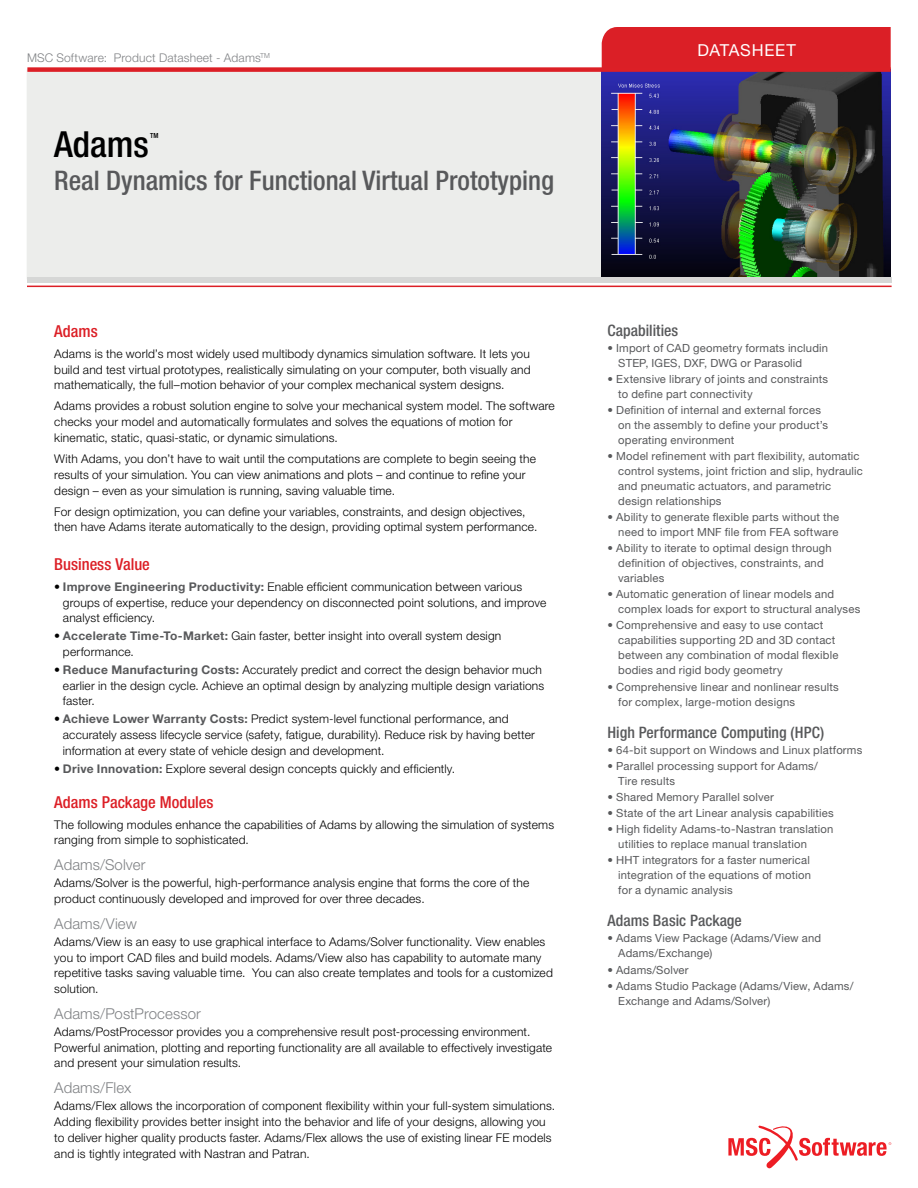
<style>
.page{position:relative;width:918px;height:1188px;background:#fff}
.page>*{position:absolute;margin:0;border:0;box-sizing:border-box;transform-origin:0 0}
.t1{font:500 condensed 36px "Helvetica Neue LT Pro";color:#000}
.t2{font:500 condensed 27px "Helvetica Neue LT Pro";color:#58595b}
.t3{font:500 condensed 16.5px "Helvetica Neue LT Pro";color:#dc1f26}
.t4{font:16.5px "Helvetica Neue LT Pro";letter-spacing:.04em;color:#fff}
.t5{font:500 condensed 15.75px "Helvetica Neue LT Pro";letter-spacing:.005em;color:#58595b}
.t6{font:300 15px "Helvetica Neue LT Pro";letter-spacing:.005em;color:#808285}
.t7{font:300 12px/15.8px "Helvetica Neue LT Pro";letter-spacing:.015em;color:#000}
.t8{font:300 12px "Helvetica Neue LT Pro";letter-spacing:.015em;color:#808285}
.t9{font:11.25px/15px "Helvetica Neue LT Pro";letter-spacing:.015em;color:#58595b}
.t10{font:500 condensed 7.05px "Helvetica Neue LT Pro";color:#000}
.s1{font-weight:700;color:#58595b}
</style>
<div class="page">
<svg style="left:728px;top:1125px;width:163px;height:44px"></svg>
<div style="left:602px;top:27px;width:289px;height:40px;background:#db1f26"></div>
<div style="left:27px;top:70px;width:862px;height:209px;background:#ecedeb;border:1px solid #ecedeb"></div>
<img style="left:602px;top:72px;width:288px;height:206px">
<div style="left:27px;top:278px;width:864px;height:5px;background:#d6d7d6"></div>
<hr style="left:27px;top:286px;width:865px;height:1px;background:#dc1f26">
<div style="left:27px;top:67px;width:864px;height:5px;background:#dc1f26"></div>
<p class="t8" style="left:27px;top:50px;width:245px">MSC Software: Product Datasheet - Adams<sup>TM</sup></p>
<h1 class="t1" style="left:54px;top:123px;width:96px">Adams</h1>
<h2 class="t2" style="left:54px;top:164px;width:501px">Real Dynamics for Functional Virtual Prototyping</h2>
<p class="t10" style="left:150px;top:131px;width:10px">TM</p>
<h3 class="t3" style="left:54px;top:321px;width:45px">Adams</h3>
<p class="t7" style="left:54px;top:345px;width:478px;text-align:justify">Adams is the world’s most widely used multibody dynamics simulation software. It lets you build and test virtual prototypes, realistically simulating on your computer, both visually and mathematically, the full–motion behavior of your complex mechanical system designs.</p>
<p class="t7" style="left:54px;top:398px;width:502px">Adams provides a robust solution engine to solve your mechanical system model. The software checks your model and automatically formulates and solves the equations of motion for kinematic, static, quasi-static, or dynamic simulations.</p>
<p class="t7" style="left:54px;top:451px;width:483px">With Adams, you don’t have to wait until the computations are complete to begin seeing the results of your simulation. You can view animations and plots – and continue to refine your design – even as your simulation is running, saving valuable time.</p>
<p class="t7" style="left:54px;top:503px;width:485px">For design optimization, you can define your variables, constraints, and design objectives, then have Adams iterate automatically to the design, providing optimal system performance.</p>
<h3 class="t3" style="left:54px;top:554px;width:97px">Business Value</h3>
<p class="t7" style="left:63px;top:578px;width:485px;text-indent:-9px">• <span class="s1">Improve Engineering Productivity:</span> Enable efficient communication between various groups of expertise, reduce your dependency on disconnected point solutions, and improve analyst efficiency.</p>
<p class="t7" style="left:63px;top:628px;width:440px;text-indent:-9px">• <span class="s1">Accelerate Time-To-Market:</span> Gain faster, better insight into overall system design performance.</p>
<p class="t7" style="left:63px;top:661px;width:483px;text-indent:-9px">• <span class="s1">Reduce Manufacturing Costs:</span> Accurately predict and correct the design behavior much earlier in the design cycle. Achieve an optimal design by analyzing multiple design variations faster.</p>
<p class="t7" style="left:63px;top:711px;width:474px;text-indent:-9px">• <span class="s1">Achieve Lower Warranty Costs:</span> Predict system-level functional performance, and accurately assess lifecycle service (safety, fatigue, durability). Reduce risk by having better information at every state of vehicle design and development.</p>
<p class="t7" style="left:54px;top:760px;width:402px">• <span class="s1">Drive Innovation:</span> Explore several design concepts quickly and efficiently.</p>
<h3 class="t3" style="left:54px;top:792px;width:161px">Adams Package Modules</h3>
<p class="t7" style="left:54px;top:816px;width:501px">The following modules enhance the capabilities of Adams by allowing the simulation of systems ranging from simple to sophisticated.</p>
<p class="t6" style="left:54px;top:856px;width:93px">Adams/Solver</p>
<p class="t7" style="left:54px;top:875px;width:477px">Adams/Solver is the powerful, high-performance analysis engine that forms the core of the product continuously developed and improved for over three decades.</p>
<p class="t6" style="left:54px;top:915px;width:84px">Adams/View</p>
<p class="t7" style="left:54px;top:933px;width:500px">Adams/View is an easy to use graphical interface to Adams/Solver functionality. View enables you to import CAD files and build models. Adams/View also has capability to automate many repetitive tasks saving valuable time. You can also create templates and tools for a customized solution.</p>
<p class="t6" style="left:54px;top:1005px;width:148px">Adams/PostProcessor</p>
<p class="t7" style="left:54px;top:1024px;width:499px">Adams/PostProcessor provides you a comprehensive result post-processing environment.<br>Powerful animation, plotting and reporting functionality are all available to effectively investigate and present your simulation results.</p>
<p class="t6" style="left:54px;top:1079px;width:78px">Adams/Flex</p>
<p class="t7" style="left:54px;top:1098px;width:502px">Adams/Flex allows the incorporation of component flexibility within your full-system simulations.<br>Adding flexibility provides better insight into the behavior and life of your designs, allowing you to deliver higher quality products faster. Adams/Flex allows the use of existing linear FE models and is tightly integrated with Nastran and Patran.</p>
<h3 class="t4" style="left:697px;top:40px;width:100px">DATASHEET</h3>
<h3 class="t5" style="left:608px;top:321px;width:72px">Capabilities</h3>
<p class="t9" style="left:618px;top:340px;width:211px;text-indent:-11px">• Import of CAD geometry formats includin<br>STEP, IGES, DXF, DWG or Parasolid</p>
<p class="t9" style="left:618px;top:371px;width:211px;text-indent:-11px">• Extensive library of joints and constraints to define part connectivity</p>
<p class="t9" style="left:618px;top:402px;width:211px;text-indent:-11px">• Definition of internal and external forces on the assembly to define your product’s operating environment</p>
<p class="t9" style="left:618px;top:448px;width:246px;text-indent:-11px">• Model refinement with part flexibility, automatic control systems, joint friction and slip, hydraulic and pneumatic actuators, and parametric design relationships</p>
<p class="t9" style="left:608px;top:509px;width:233px;text-align:right">• Ability to generate flexible parts without the need to import MNF file from FEA software</p>
<p class="t9" style="left:618px;top:541px;width:215px;text-indent:-11px">• Ability to iterate to optimal design through definition of objectives, constraints, and variables</p>
<p class="t9" style="left:618px;top:587px;width:244px;text-indent:-11px">• Automatic generation of linear models and complex loads for export to structural analyses</p>
<p class="t9" style="left:618px;top:618px;width:222px;text-indent:-11px">• Comprehensive and easy to use contact capabilities supporting 2D and 3D contact between any combination of modal flexible bodies and rigid body geometry</p>
<p class="t9" style="left:618px;top:679px;width:222px;text-indent:-11px">• Comprehensive linear and nonlinear results for complex, large-motion designs</p>
<h3 class="t5" style="left:608px;top:723px;width:218px">High Performance Computing (HPC)</h3>
<p class="t9" style="left:608px;top:742px;width:256px">• 64-bit support on Windows and Linux platforms</p>
<p class="t9" style="left:618px;top:758px;width:201px;text-indent:-11px">• Parallel processing support for Adams/<br>Tire results</p>
<p class="t9" style="left:608px;top:789px;width:168px">• Shared Memory Parallel solver</p>
<p class="t9" style="left:608px;top:805px;width:228px">• State of the art Linear analysis capabilities</p>
<p class="t9" style="left:618px;top:821px;width:217px;text-indent:-11px">• High fidelity Adams-to-Nastran translation utilities to replace manual translation</p>
<p class="t9" style="left:618px;top:852px;width:194px;text-align:justify;text-indent:-11px">• HHT integrators for a faster numerical integration of the equations of motion for a dynamic analysis</p>
<h3 class="t5" style="left:608px;top:911px;width:136px">Adams Basic Package</h3>
<p class="t9" style="left:618px;top:931px;width:204px;text-indent:-11px">• Adams View Package (Adams/View and<br>Adams/Exchange)</p>
<p class="t9" style="left:608px;top:962px;width:83px">• Adams/Solver</p>
<p class="t9" style="left:618px;top:978px;width:237px;text-indent:-11px">• Adams Studio Package (Adams/View, Adams/<br>Exchange and Adams/Solver)</p>
</div>
